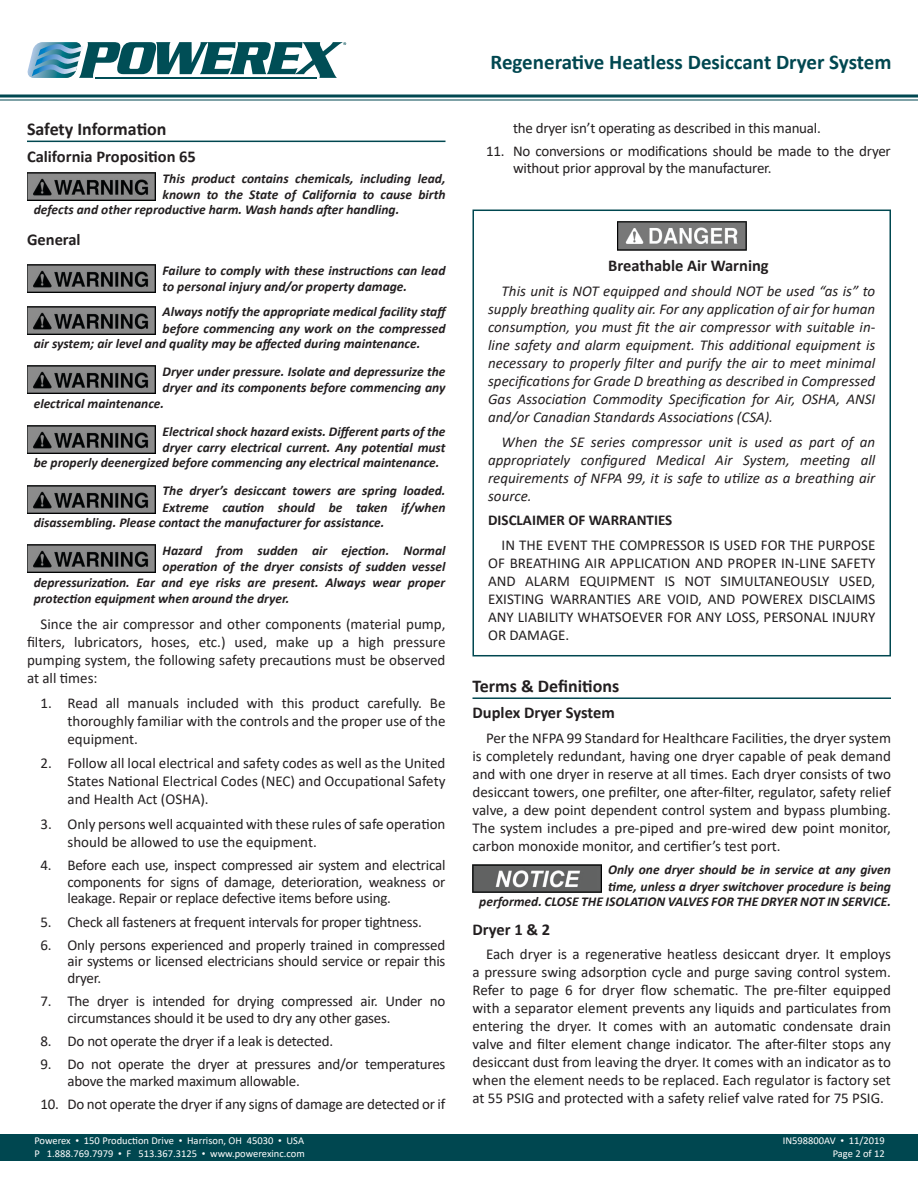
<style>
.page{position:relative;width:918px;height:1188px;background:#fff}
.page>*{position:absolute;margin:0;border:0;box-sizing:border-box;transform-origin:0 0}
.t1{font:700 21px "Calibri";color:#004750}
.t2{font:700 18px "Calibri";color:#231f20}
.t3{font:700 16.5px "Calibri";color:#231f20}
.t4{font:15px/18px "Calibri";letter-spacing:-.015em;color:#231f20;text-align:justify}
.t5{font:italic 15px/18px "Calibri";color:#231f20;text-align:justify}
.t6{font:700 15px "Calibri";color:#231f20}
.t7{font:italic 700 13.5px/15.9px "Calibri";color:#231f20}
.t8{font:10.5px/12.6px "Calibri";color:#fff}
.s1{font-family:"Times New Roman"}
</style>
<div class="page">
<svg style="left:27px;top:42px;width:319px;height:36px"></svg>
<div style="left:0;top:1134px;width:918px;height:27px;background:#004750"></div>
<svg style="left:0;top:94px;width:917px;height:4px;background:#3f747b"></svg>
<hr style="left:0;top:99px;width:918px;height:2px;background:#004750">
<hr style="left:27px;top:141px;width:419px;height:1px;background:#004750">
<img style="left:27px;top:173px;width:129px;height:27px">
<img style="left:27px;top:265px;width:129px;height:28px">
<img style="left:27px;top:306px;width:129px;height:28px">
<img style="left:27px;top:366px;width:129px;height:28px">
<img style="left:27px;top:426px;width:129px;height:27px">
<img style="left:27px;top:485px;width:129px;height:28px">
<img style="left:27px;top:545px;width:129px;height:28px">
<img style="left:617px;top:222px;width:129px;height:28px">
<div style="left:472px;top:210px;width:419px;height:446px;border:2px solid #004750"></div>
<hr style="left:472px;top:697px;width:419px;height:2px;background:#004750">
<img style="left:472px;top:864px;width:129px;height:28px">
<p class="t2" style="left:27px;top:116px;width:141px">Safety Information</p>
<p class="t3" style="left:27px;top:144px;width:171px">California Proposition 65</p>
<p class="t7" style="left:163px;top:170px;width:284px">This product contains chemicals, including lead,</p>
<p class="t7" style="left:163px;top:186px;width:284px">known to the State of California to cause birth</p>
<p class="t7" style="left:34px;top:201px;width:367px">defects and other reproductive harm. Wash hands after handling.</p>
<p class="t3" style="left:27px;top:227px;width:55px">General</p>
<p class="t7" style="left:163px;top:262px;width:284px">Failure to comply with these instructions can lead to personal injury and/or property damage.</p>
<p class="t7" style="left:163px;top:303px;width:287px">Always notify the appropriate medical facility staff</p>
<p class="t7" style="left:163px;top:320px;width:284px">before commencing any work on the compressed</p>
<p class="t7" style="left:34px;top:335px;width:388px">air system; air level and quality may be affected during maintenance.</p>
<p class="t7" style="left:163px;top:363px;width:284px">Dryer under pressure. Isolate and depressurize the</p>
<p class="t7" style="left:163px;top:379px;width:284px">dryer and its components before commencing any</p>
<p class="t7" style="left:34px;top:395px;width:132px">electrical maintenance.</p>
<p class="t7" style="left:163px;top:423px;width:284px">Electrical shock hazard exists. Different parts of the</p>
<p class="t7" style="left:163px;top:439px;width:284px">dryer carry electrical current. Any potential must</p>
<p class="t7" style="left:34px;top:454px;width:407px">be properly deenergized before commencing any electrical maintenance.</p>
<p class="t7" style="left:163px;top:482px;width:284px">The dryer’s desiccant towers are spring loaded.</p>
<p class="t7" style="left:163px;top:499px;width:284px">Extreme caution should be taken if/when</p>
<p class="t7" style="left:34px;top:514px;width:352px">disassembling. Please contact the manufacturer for assistance.</p>
<p class="t7" style="left:163px;top:542px;width:284px">Hazard from sudden air ejection. Normal</p>
<p class="t7" style="left:163px;top:558px;width:284px">operation of the dryer consists of sudden vessel</p>
<p class="t7" style="left:34px;top:574px;width:413px">depressurization. Ear and eye risks are present. Always wear proper</p>
<p class="t7" style="left:34px;top:590px;width:257px">protection equipment when around the dryer.</p>
<p class="t4" style="left:27px;top:615px;width:420px;text-indent:14px">Since the air compressor and other components (material pump, filters, lubricators, hoses, etc.) used, make up a high pressure pumping system, the following safety precautions must be observed at all times:</p>
<p class="t4" style="left:68px;top:693px;width:380px;text-indent:-27px">1. Read all manuals included with this product carefully. Be thoroughly familiar with the controls and the proper use of the equipment.</p>
<p class="t4" style="left:68px;top:754px;width:380px;text-indent:-27px">2. Follow all local electrical and safety codes as well as the United States National Electrical Codes (NEC) and Occupational Safety and Health Act (OSHA).</p>
<p class="t4" style="left:68px;top:815px;width:379px;text-indent:-27px">3. Only persons well acquainted with these rules of safe operation should be allowed to use the equipment.</p>
<p class="t4" style="left:68px;top:857px;width:379px;line-height:16.5px;text-indent:-27px">4. Before each use, inspect compressed air system and electrical components for signs of damage, deterioration, weakness or leakage. Repair or replace defective items before using.</p>
<p class="t4" style="left:40px;top:912px;width:383px">5. Check all fasteners at frequent intervals for proper tightness.</p>
<p class="t4" style="left:68px;top:936px;width:379px;line-height:16.5px;text-indent:-27px">6. Only persons experienced and properly trained in compressed air systems or licensed electricians should service or repair this dryer.</p>
<p class="t4" style="left:68px;top:993px;width:379px;line-height:16.5px;text-indent:-27px">7. The dryer is intended for drying compressed air. Under no circumstances should it be used to dry any other gases.</p>
<p class="t4" style="left:40px;top:1032px;width:294px">8. Do not operate the dryer if a leak is detected.</p>
<p class="t4" style="left:68px;top:1056px;width:379px;line-height:16.5px;text-indent:-27px">9. Do not operate the dryer at pressures and/or temperatures above the marked maximum allowable.</p>
<p class="t4" style="left:40px;top:1095px;width:406px">10. Do not operate the dryer if any signs of damage are detected or if</p>
<h1 class="t1" style="left:491px;top:47px;width:403px">Regenerative Heatless Desiccant Dryer System</h1>
<p class="t4" style="left:513px;top:118px;width:309px">the dryer isn’t operating as described in this manual.</p>
<p class="t4" style="left:513px;top:142px;width:379px;line-height:16.5px;text-indent:-27px">11. No conversions or modifications should be made to the dryer without prior approval by the manufacturer.</p>
<p class="t3" style="left:608px;top:254px;width:162px">Breathable Air Warning</p>
<p class="t5" style="left:488px;top:281px;width:389px;text-indent:14px">This unit is NOT equipped and should NOT be used “as is” to supply breathing quality air. For any application of air for human consumption, you must fit the air compressor with suitable in&shy;line safety and alarm equipment. This additional equipment is necessary to properly filter and purify the air to meet minimal specifications for Grade D breathing as described in Compressed Gas Association Commodity Specification for Air, OSHA, ANSI and/or Canadian Standards Associations (CSA).</p>
<p class="t5" style="left:488px;top:432px;width:389px;text-indent:14px">When the SE series compressor unit is used as part of an appropriately configured Medical Air System, meeting all requirements of NFPA 99, it is safe to utilize as a breathing air source.</p>
<p class="t6" style="left:488px;top:510px;width:186px">DISCLAIMER OF WARRANTIES</p>
<p class="t4" style="left:488px;top:536px;width:389px;text-indent:14px">IN THE EVENT THE COMPRESSOR IS USED FOR THE PURPOSE OF BREATHING AIR APPLICATION AND PROPER IN-LINE SAFETY AND ALARM EQUIPMENT IS NOT SIMULTANEOUSLY USED, EXISTING WARRANTIES ARE VOID, AND POWEREX DISCLAIMS ANY LIABILITY WHATSOEVER FOR ANY LOSS, PERSONAL INJURY OR DAMAGE.</p>
<p class="t2" style="left:472px;top:673px;width:148px">Terms &amp; Definitions</p>
<p class="t3" style="left:472px;top:701px;width:144px">Duplex Dryer System</p>
<p class="t4" style="left:472px;top:729px;width:420px;text-indent:14px">Per the NFPA 99 Standard for Healthcare Facilities, the dryer system is completely redundant, having one dryer capable of peak demand and with one dryer in reserve at all times. Each dryer consists of two desiccant towers, one prefilter, one after-filter, regulator, safety relief valve, a dew point dependent control system and bypass plumbing.<br>The system includes a pre-piped and pre-wired dew point monitor, carbon monoxide monitor, and certifier’s test port.</p>
<p class="t7" style="left:479px;top:861px;width:413px;text-align:right">Only one dryer should be in service at any given<br>time, unless a dryer switchover procedure is being<br>performed. CLOSE THE ISOLATION VALVES FOR THE DRYER NOT IN SERVICE.</p>
<p class="t3" style="left:472px;top:918px;width:79px">Dryer 1 &amp; 2</p>
<p class="t4" style="left:472px;top:945px;width:420px;text-indent:14px">Each dryer is a regenerative heatless desiccant dryer. It employs a pressure swing adsorption cycle and purge saving control system.<br>Refer to page 6 for dryer flow schematic. The pre-filter equipped with a separator element prevents any liquids and particulates from entering the dryer. It comes with an automatic condensate drain valve and filter element change indicator. The after-filter stops any desiccant dust from leaving the dryer. It comes with an indicator as to when the element needs to be replaced. Each regulator is factory set at 55 PSIG and protected with a safety relief valve rated for 75 PSIG.</p>
<p class="t8" style="left:34px;top:1134px;width:272px">Powerex <span class="s1">•</span> 150 Production Drive <span class="s1">•</span> Harrison, OH 45030 <span class="s1">•</span> USA<br>P 1.888.769.7979 <span class="s1">•</span> F 513.367.3125 <span class="s1">•</span> www.powerexinc.com</p>
<p class="t8" style="left:783px;top:1134px;width:104px;text-align:right">IN598800AV <span class="s1">•</span> 11/2019<br>Page 2 of 12</p>
</div>
